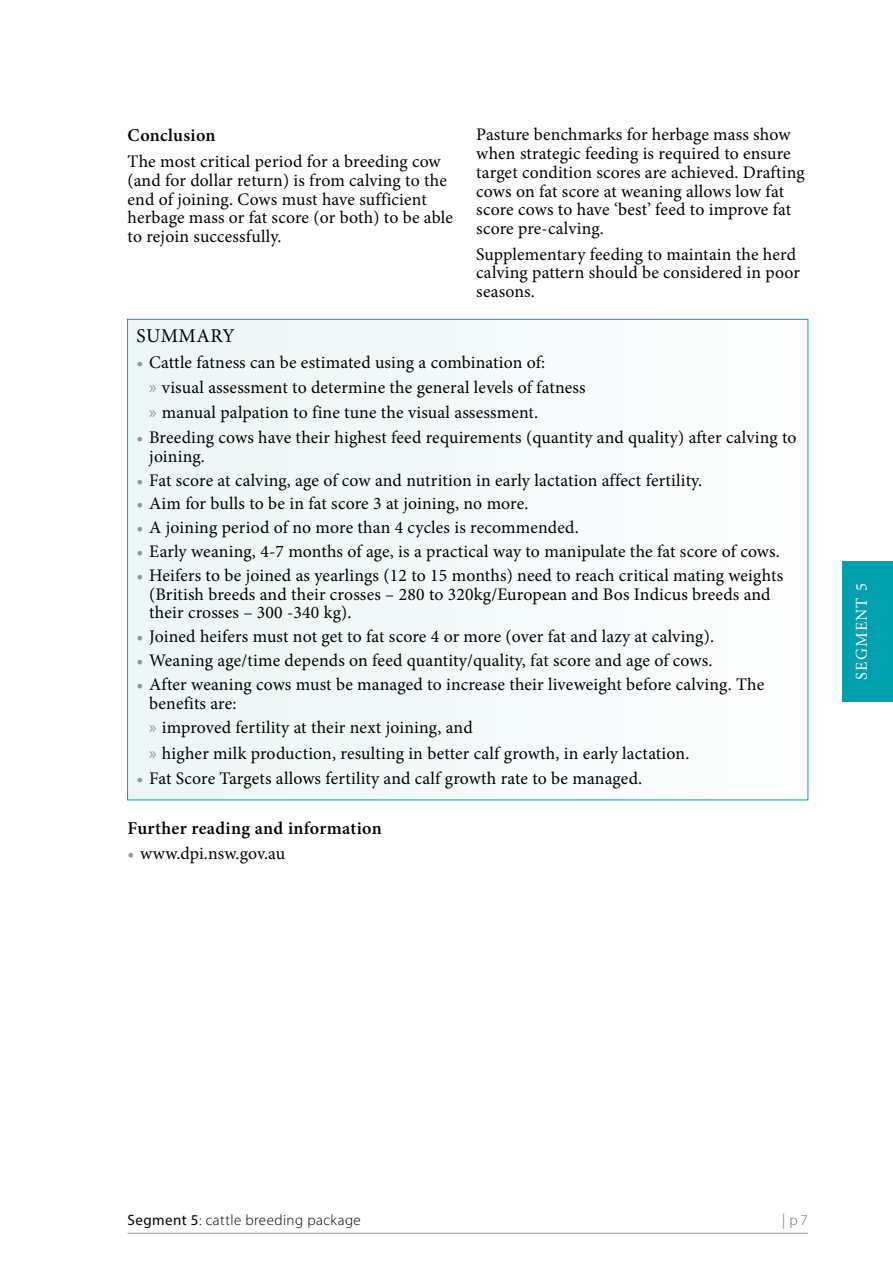
<style>
.page{position:relative;width:893px;height:1263px;background:#fff}
.page>*{position:absolute;margin:0;border:0;box-sizing:border-box;transform-origin:0 0}
.subhead_1{font:19.5px "Minion Pro";letter-spacing:.02em;color:#000}
.subhead_2{font:600 18px "Minion Pro";letter-spacing:.02em;color:#000}
.text_body{font:17.7px/18.8px "Minion Pro";letter-spacing:.01em;color:#000}
.t1{font:16.5px "Minion Pro";letter-spacing:.07em;color:#fff}
.t2{font:300 15px "Myriad Pro";letter-spacing:.03em;color:#000}
.t3{font:300 15px "Myriad Pro";color:#6d6e71}
.s1{color:#939598}
.s2{font-family:"Myriad Pro";color:#939598}
.s3{font-weight:400}
</style>
<div class="page">
<hr style="left:128px;top:1233px;width:680px;height:1px;background:#939598">
<div style="left:842px;top:561px;width:51px;height:141px;background:#00a0af"></div>
<div style="left:128px;top:319px;width:680px;height:481px;background:#eef7f7"></div>
<p class="subhead_2" style="left:128px;top:122px;width:90px">Conclusion</p>
<p class="text_body" style="left:128px;top:152px;width:327px">The most critical period for a breeding cow (and for dollar return) is from calving to the end of joining. Cows must have sufficient herbage mass or fat score (or both) to be able to rejoin successfully.</p>
<p class="text_body" style="left:476px;top:125px;width:330px">Pasture benchmarks for herbage mass show when strategic feeding is required to ensure target condition scores are achieved. Drafting cows on fat score at weaning allows low fat score cows to have ‘best’ feed to improve fat score pre-calving.</p>
<p class="text_body" style="left:476px;top:245px;width:325px">Supplementary feeding to maintain the herd calving pattern should be considered in poor seasons.</p>
<p class="subhead_1" style="left:137px;top:323px;width:100px">SUMMARY</p>
<p class="text_body" style="left:136px;top:353px;width:410px"><span class="s1">•</span> Cattle fatness can be estimated using a combination of:</p>
<p class="text_body" style="left:149px;top:378px;width:438px"><span class="s2">»</span> visual assessment to determine the general levels of fatness</p>
<p class="text_body" style="left:149px;top:403px;width:390px"><span class="s2">»</span> manual palpation to fine tune the visual assessment.</p>
<p class="text_body" style="left:149px;top:428px;width:649px;text-indent:-13px"><span class="s1">•</span> Breeding cows have their highest feed requirements (quantity and quality) after calving to joining.</p>
<p class="text_body" style="left:136px;top:471px;width:567px"><span class="s1">•</span> Fat score at calving, age of cow and nutrition in early lactation affect fertility.</p>
<p class="text_body" style="left:136px;top:494px;width:393px"><span class="s1">•</span> Aim for bulls to be in fat score 3 at joining, no more.</p>
<p class="text_body" style="left:136px;top:518px;width:444px"><span class="s1">•</span> A joining period of no more than 4 cycles is recommended.</p>
<p class="text_body" style="left:136px;top:542px;width:645px"><span class="s1">•</span> Early weaning, 4-7 months of age, is a practical way to manipulate the fat score of cows.</p>
<p class="text_body" style="left:149px;top:566px;width:635px;text-indent:-13px"><span class="s1">•</span> Heifers to be joined as yearlings (12 to 15 months) need to reach critical mating weights (British breeds and their crosses – 280 to 320kg/European and Bos Indicus breeds and their crosses – 300 -340 kg).</p>
<p class="text_body" style="left:136px;top:627px;width:579px"><span class="s1">•</span> Joined heifers must not get to fat score 4 or more (over fat and lazy at calving).</p>
<p class="text_body" style="left:136px;top:651px;width:578px"><span class="s1">•</span> Weaning age/time depends on feed quantity/quality, fat score and age of cows.</p>
<p class="text_body" style="left:149px;top:675px;width:617px;text-indent:-13px"><span class="s1">•</span> After weaning cows must be managed to increase their liveweight before calving. The benefits are:</p>
<p class="text_body" style="left:149px;top:718px;width:325px"><span class="s2">»</span> improved fertility at their next joining, and</p>
<p class="text_body" style="left:149px;top:744px;width:542px"><span class="s2">»</span> higher milk production, resulting in better calf growth, in early lactation.</p>
<p class="text_body" style="left:136px;top:769px;width:507px"><span class="s1">•</span> Fat Score Targets allows fertility and calf growth rate to be managed.</p>
<p class="subhead_2" style="left:128px;top:816px;width:256px">Further reading and information</p>
<p class="text_body" style="left:128px;top:844px;width:159px"><span class="s1">•</span> www.dpi.nsw.gov.au</p>
<p class="t1" style="left:850px;top:680px;width:98px;rotate:-90deg">SEGMENT 5</p>
<p class="t2" style="left:128px;top:1211px;width:235px"><span class="s3">Segment 5</span>: cattle breeding package</p>
<p class="t3" style="left:782px;top:1211px;width:27px">| p7</p>
</div>
